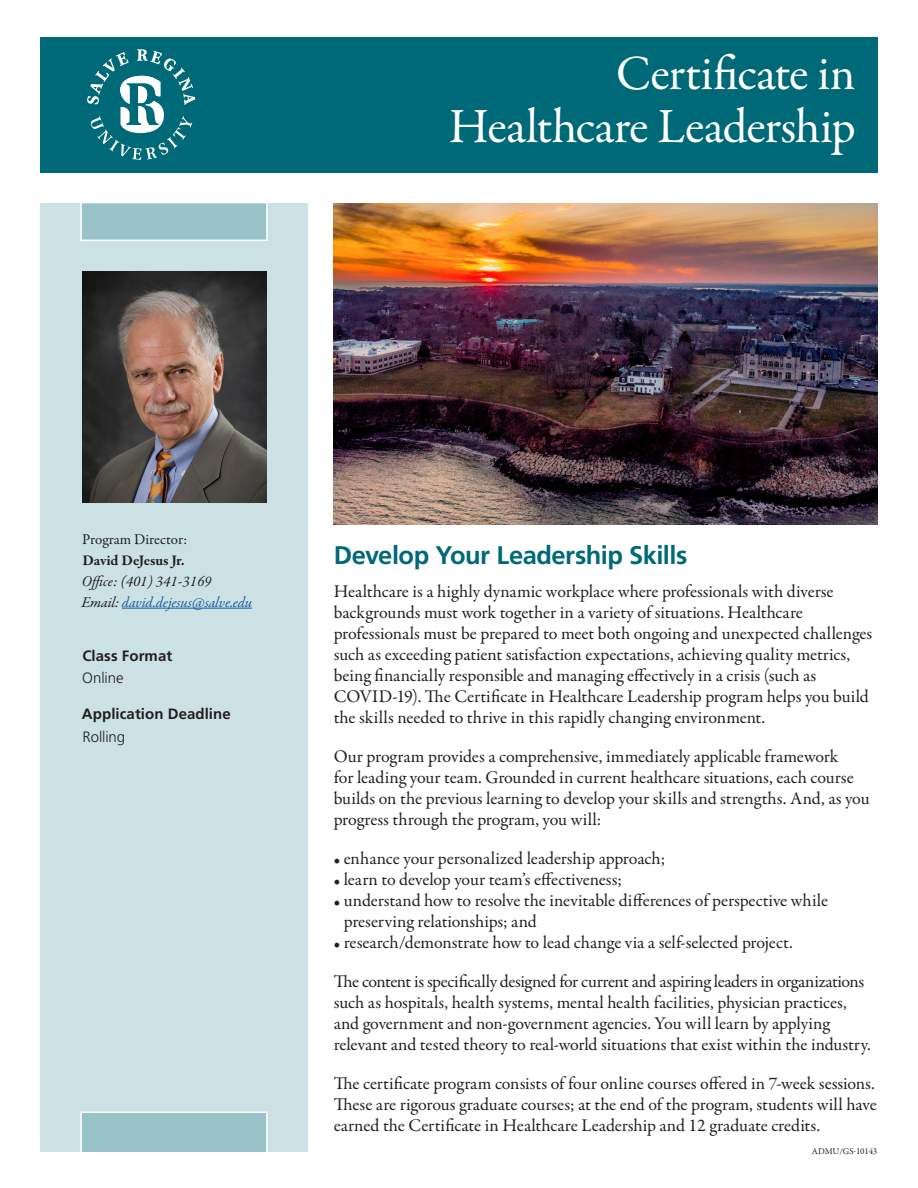
<style>
.page{position:relative;width:918px;height:1188px;background:#fff}
.page>*{position:absolute;margin:0;border:0;box-sizing:border-box;transform-origin:0 0}
.t1{font:49.5px/52.5px "Garamond Premr Pro";letter-spacing:-.015em;color:#fff;text-align:right}
.t2{font:700 25.5px "Frutiger LT Std";letter-spacing:-.02em;color:#006977}
.t3{font:18px/21px "Garamond Premr Pro";letter-spacing:-.005em;color:#231f20}
.t4{font:15px/21px "Garamond Premr Pro";letter-spacing:-.005em;color:#231f20}
.t5{font:700 15px "Frutiger LT Std";letter-spacing:.005em;color:#231f20}
.t6{font:italic 15px "Garamond Premr Pro";letter-spacing:-.01em;color:#175d9e}
.t7{font:italic 15px "Garamond Premr Pro";color:#231f20}
.t8{font:300 15px "Frutiger LT Std";letter-spacing:-.01em;color:#231f20}
.t9{font:9px "Garamond Premr Pro";letter-spacing:-.02em;color:#231f20}
.s1{font-weight:700}
.s2{color:#231f20}
.s3{font-size:15px}
</style>
<div class="page">
<div style="left:40px;top:37px;width:838px;height:136px;background:#006977"></div>
<svg style="left:88px;top:49px;width:107px;height:111px"></svg>
<img style="left:334px;top:204px;width:544px;height:321px">
<div style="left:40px;top:204px;width:268px;height:948px;background:#cce1e4"></div>
<div style="left:80px;top:1112px;width:188px;height:42px;background:#99c3c9;border:2px solid #fff"></div>
<div style="left:80px;top:202px;width:188px;height:39px;background:#99c3c9;border:2px solid #fff"></div>
<hr style="left:122px;top:608px;width:130px;height:1px;background:#175d9e">
<img style="left:82px;top:272px;width:184px;height:231px">
<p class="t1" style="left:449px;top:49px;width:408px">Certificate in<br>Healthcare Leadership</p>
<p class="t4" style="left:82px;top:529px;width:107px">Program Director:<br><span class="s1">David DeJesus Jr.</span></p>
<p class="t7" style="left:82px;top:571px;width:131px">Office: (401) 341-3169</p>
<p class="t6" style="left:82px;top:592px;width:172px"><span class="s2">Email:</span> david.dejesus@salve.edu</p>
<p class="t5" style="left:82px;top:647px;width:91px">Class Format</p>
<p class="t8" style="left:82px;top:669px;width:43px">Online</p>
<p class="t5" style="left:82px;top:705px;width:150px">Application Deadline</p>
<p class="t8" style="left:83px;top:728px;width:44px">Rolling</p>
<p class="t2" style="left:334px;top:540px;width:355px">Develop Your Leadership Skills</p>
<p class="t3" style="left:334px;top:581px;width:540px">Healthcare is a highly dynamic workplace where professionals with diverse backgrounds must work together in a variety of situations. Healthcare professionals must be prepared to meet both ongoing and unexpected challenges such as exceeding patient satisfaction expectations, achieving quality metrics, being financially responsible and managing effectively in a crisis (such as COVID-19). The Certificate in Healthcare Leadership program helps you build the skills needed to thrive in this rapidly changing environment.</p>
<p class="t3" style="left:334px;top:746px;width:537px">Our program provides a comprehensive, immediately applicable framework<br>for leading your team. Grounded in current healthcare situations, each course builds on the previous learning to develop your skills and strengths. And, as you progress through the program, you will:</p>
<p class="t3" style="left:334px;top:848px;width:333px"><span class="s3">•</span> enhance your personalized leadership approach;</p>
<p class="t3" style="left:334px;top:869px;width:290px"><span class="s3">•</span> learn to develop your team’s effectiveness;</p>
<p class="t3" style="left:344px;top:890px;width:486px;text-indent:-10px"><span class="s3">•</span> understand how to resolve the inevitable differences of perspective while preserving relationships; and</p>
<p class="t3" style="left:334px;top:932px;width:461px"><span class="s3">•</span> research/demonstrate how to lead change via a self-selected project.</p>
<p class="t3" style="left:334px;top:971px;width:539px">The content is specifically designed for current and aspiring leaders in organizations such as hospitals, health systems, mental health facilities, physician practices, and government and non-government agencies. You will learn by applying relevant and tested theory to real-world situations that exist within the industry.</p>
<p class="t3" style="left:334px;top:1073px;width:545px;text-align:justify">The certificate program consists of four online courses offered in 7-week sessions.<br>These are rigorous graduate courses; at the end of the program, students will have earned the Certificate in Healthcare Leadership and 12 graduate credits.</p>
<p class="t9" style="left:812px;top:1146px;width:67px">ADMU/GS-10143</p>
</div>
